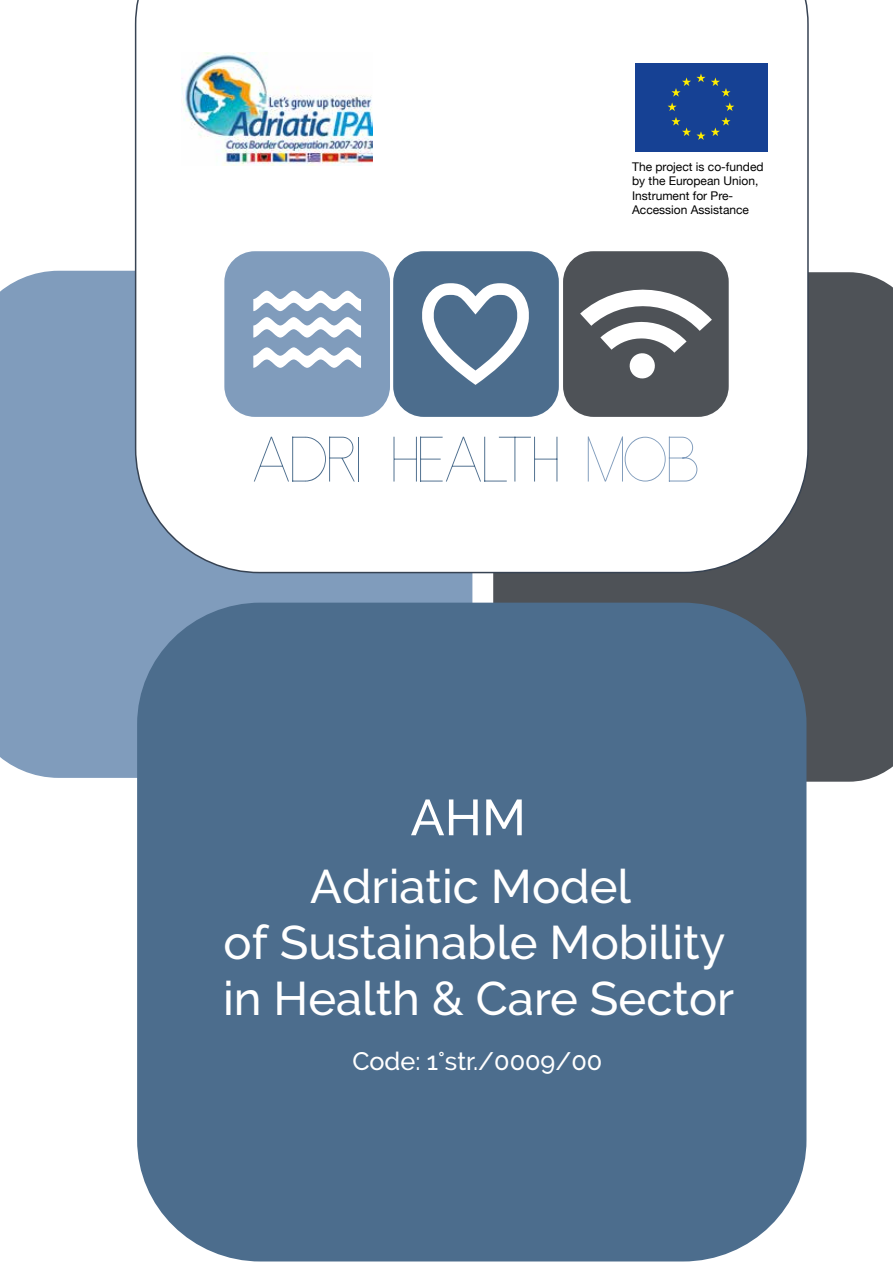
<style>
.page{position:relative;width:893px;height:1263px;background:#fff}
.page>*{position:absolute;margin:0;border:0;box-sizing:border-box;transform-origin:0 0}
.t1{font:500 50.4px "Raleway";color:#fff}
.t2{font:500 47.1px/56.4px "Raleway";color:#fff;text-align:center}
.t3{font:500 25.2px "Raleway";color:#fff}
.t4{font:12px/14.4px "Helvetica Neue";color:#000}
</style>
<div class="page">
<div style="left:0;top:271px;width:472px;height:507px;background:#809cbc"></div>
<div style="left:493px;top:272px;width:400px;height:510px;background:#4e5257"></div>
<svg style="left:135px;top:0;width:674px;height:573px"></svg>
<svg style="left:588px;top:437px;width:109px;height:44px"></svg>
<div style="left:393px;top:251px;width:166px;height:166px;background:#4c6d8d;border-radius:31px"></div>
<div style="left:563px;top:251px;width:166px;height:166px;background:#4e5257;border-radius:31px"></div>
<div style="left:224px;top:251px;width:166px;height:166px;background:#809cbc;border-radius:31px"></div>
<svg style="left:422px;top:283px;width:107px;height:102px"></svg>
<svg style="left:580px;top:289px;width:132px;height:90px"></svg>
<svg style="left:254px;top:437px;width:101px;height:44px"></svg>
<hr style="left:358px;top:437px;width:1px;height:44px;background:#4c6d8d">
<hr style="left:393px;top:437px;width:1px;height:44px;background:#4c6d8d">
<svg style="left:394px;top:437px;width:113px;height:45px"></svg>
<hr style="left:499px;top:437px;width:32px;height:1px;background:#4c6d8d">
<hr style="left:514px;top:437px;width:1px;height:44px;background:#4c6d8d">
<hr style="left:534px;top:437px;width:1px;height:44px;background:#4c6d8d">
<svg style="left:535px;top:459px;width:21px;height:1px"></svg>
<hr style="left:556px;top:437px;width:1px;height:44px;background:#4c6d8d">
<svg style="left:253px;top:347px;width:108px;height:21px"></svg>
<svg style="left:253px;top:317px;width:108px;height:21px"></svg>
<svg style="left:253px;top:291px;width:108px;height:20px"></svg>
<div style="left:137px;top:603px;width:669px;height:658px;background:#4c6d8d;border-radius:123px"></div>
<div style="left:632px;top:60px;width:138px;height:94px;background:linear-gradient(to right,#fff,#fff)"></div>
<div style="left:635px;top:63px;width:132px;height:88px;background:#164194"></div>
<svg style="left:667px;top:74px;width:38px;height:37px"></svg>
<svg style="left:671px;top:117px;width:34px;height:23px"></svg>
<svg style="left:711px;top:117px;width:19px;height:19px"></svg>
<svg style="left:711px;top:77px;width:23px;height:34px"></svg>
<img style="left:182px;top:53px;width:190px;height:113px">
<p class="t4" style="left:632px;top:160px;width:133px">The project is co-funded by the European Union,<br>Instrument for Pre-<br>Accession Assistance</p>
<h1 class="t1" style="left:410px;top:788px;width:117px">AHM</h1>
<h2 class="t2" style="left:223px;top:858px;width:513px">Adriatic Model<br>of Sustainable Mobility in Health &amp; Care Sector</h2>
<h3 class="t3" style="left:352px;top:1046px;width:252px">Code: 1°str./0009/00</h3>
</div>
